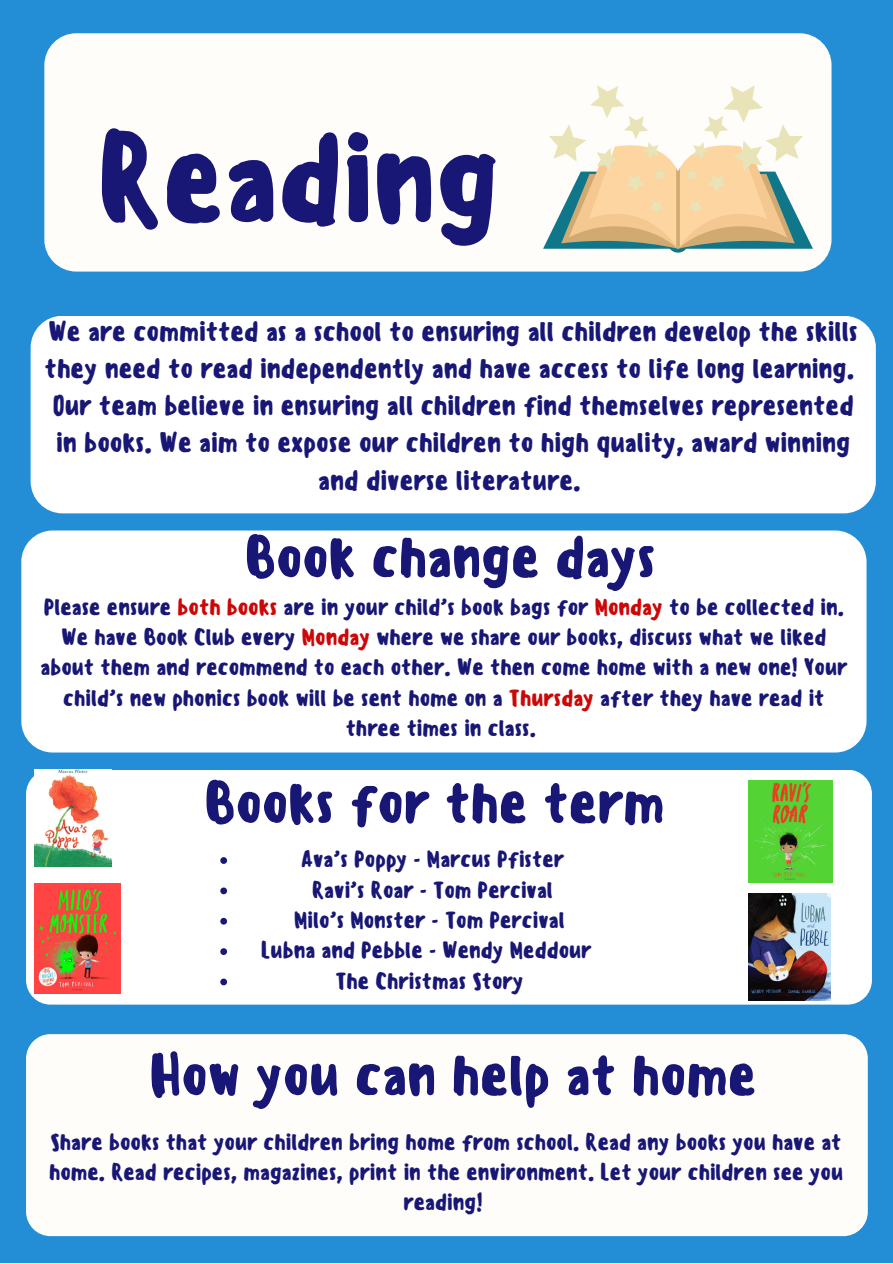
<style>
.page{position:relative;width:893px;height:1264px;background:#fff}
.page>*{position:absolute;margin:0;border:0;box-sizing:border-box;transform-origin:0 0}
.t1{font:500 121.2px "Sensei";letter-spacing:-.025em;color:#181775}
.t2{font:500 56.1px "Sensei";letter-spacing:-.025em;color:#181775}
.t3{font:500 27px/37px "Sensei";letter-spacing:-.025em;color:#181775}
.t4{font:500 22.5px/30.3px "Sensei";letter-spacing:-.025em;color:#181775;text-align:center}
.s1{color:#cc0707}
</style>
<div class="page">
<div style="left:0;top:0;width:892px;height:1262px;background:#238ed5"></div>
<div style="left:44px;top:33px;width:787px;height:238px;background:#fffdfa;border-radius:32px"></div>
<div style="left:31px;top:316px;width:844px;height:197px;background:#fff;border-radius:32px"></div>
<div style="left:21px;top:530px;width:845px;height:222px;background:#fff;border-radius:31px"></div>
<svg style="left:543px;top:85px;width:269px;height:168px"></svg>
<div style="left:26px;top:769px;width:845px;height:235px;background:#fff;border-radius:24px"></div>
<div style="left:26px;top:1034px;width:841px;height:202px;background:#fffdfa;border-radius:24px"></div>
<img style="left:34px;top:769px;width:78px;height:97px">
<img style="left:748px;top:780px;width:84px;height:103px">
<img style="left:34px;top:883px;width:87px;height:110px">
<img style="left:748px;top:893px;width:82px;height:107px">
<svg style="left:220px;top:857px;width:7px;height:6px"></svg>
<svg style="left:220px;top:887px;width:7px;height:7px"></svg>
<svg style="left:220px;top:917px;width:7px;height:7px"></svg>
<svg style="left:220px;top:948px;width:7px;height:7px"></svg>
<svg style="left:220px;top:978px;width:7px;height:7px"></svg>
<p class="t1" style="left:96px;top:107px;width:407px">Reading</p>
<p class="t3" style="left:44px;top:313px;width:815px">We are committed as a school to ensuring all children develop the skills they need to read independently and have access to life long learning.</p>
<p class="t3" style="left:52px;top:387px;width:803px;text-align:center">Our team believe in ensuring all children find themselves represented in books. We aim to expose our children to high quality, award winning and diverse literature.</p>
<p class="t2" style="left:244px;top:524px;width:414px">Book change days</p>
<p class="t4" style="left:40px;top:591px;width:808px">Please ensure <span class="s1">both books</span> are in your child’s book bags for <span class="s1">Monday</span> to be collected in.<br>We have Book Club every <span class="s1">Monday</span> where we share our books, discuss what we liked about them and recommend to each other. We then come home with a new one! Your child’s new phonics book will be sent home on a <span class="s1">Thursday</span> after they have read it three times in class.</p>
<p class="t2" style="left:204px;top:769px;width:463px">Books for the term</p>
<p class="t4" style="left:301px;top:844px;width:265px">Ava’s Poppy - Marcus Pfister</p>
<p class="t4" style="left:312px;top:874px;width:243px">Ravi’s Roar - Tom Percival</p>
<p class="t4" style="left:294px;top:905px;width:273px">Milo’s Monster - Tom Percival</p>
<p class="t4" style="left:261px;top:935px;width:332px">Lubna and Pebble - Wendy Meddour</p>
<p class="t4" style="left:335px;top:965px;width:190px">The Christmas Story</p>
<p class="t2" style="left:149px;top:1041px;width:610px">How you can help at home</p>
<p class="t4" style="left:49px;top:1126px;width:796px">Share books that your children bring home from school. Read any books you have at home. Read recipes, magazines, print in the environment. Let your children see you reading!</p>
</div>
